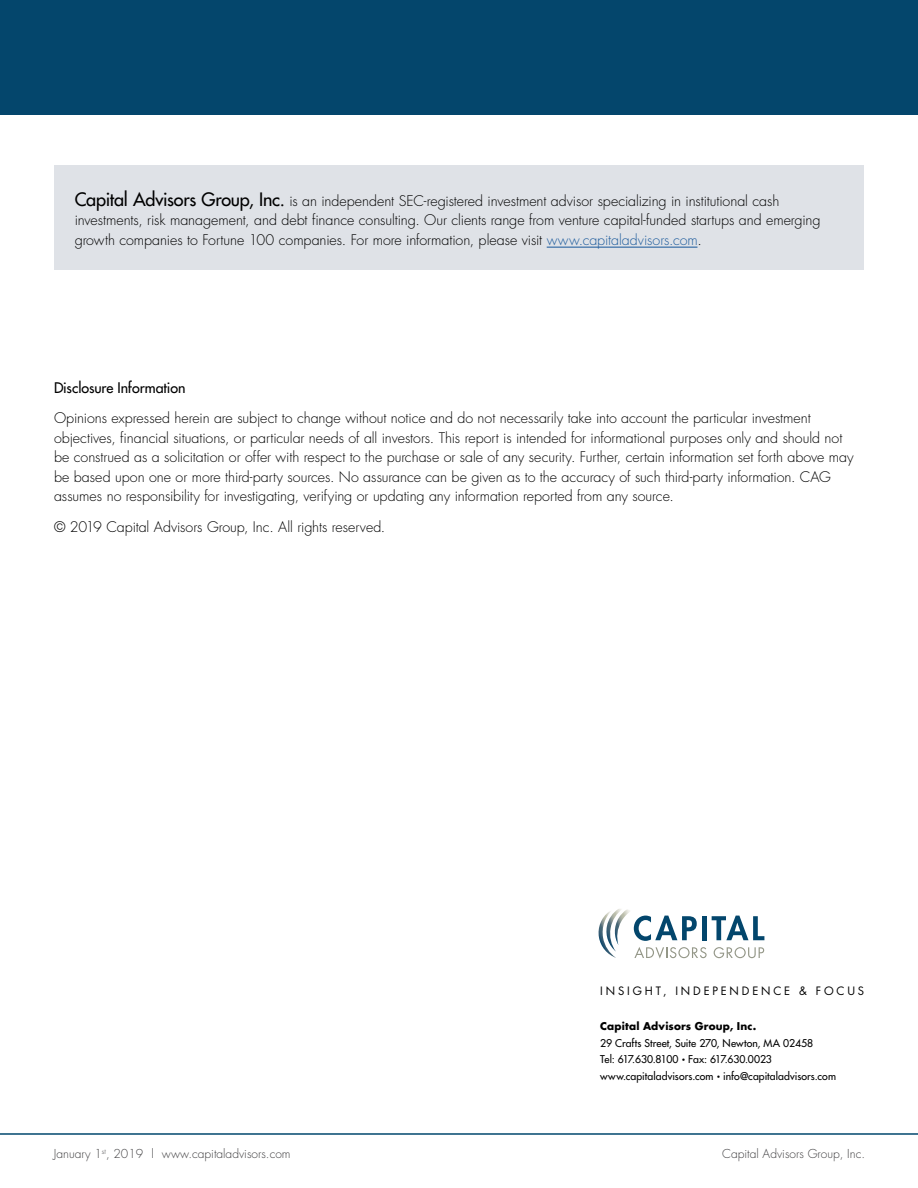
<style>
.page{position:relative;width:918px;height:1188px;background:#fff}
.page>*{position:absolute;margin:0;border:0;box-sizing:border-box;transform-origin:0 0}
.t1{font:italic 300 14.25px/19.5px "Futura";letter-spacing:-.005em;color:#000}
.t2{font:14.25px "Futura";letter-spacing:-.005em;color:#000}
.t3{font:italic 300 12px "Futura";color:#414042}
.t4{font:italic 11.25px "Futura";letter-spacing:.25em;color:#000}
.t5{font:10.5px/16.5px "Futura";letter-spacing:.005em;color:#000}
.t6{font:700 10.5px "Futura";letter-spacing:.015em;color:#000}
.s1{font-weight:400;font-style:normal;font-size:18px}
.s2{color:#215e9e}
.s3{font-size:6.15px}
</style>
<div class="page">
<svg style="left:598px;top:909px;width:166px;height:50px"></svg>
<hr style="left:0;top:1133px;width:918px;height:2px;background:#00476d">
<div style="left:0;top:0;width:918px;height:115px;background:#04466c"></div>
<div style="left:54px;top:165px;width:810px;height:105px;background:#dfe2e7"></div>
<hr style="left:547px;top:247px;width:150px;height:1px;background:#215e9e">
<p class="t1" style="left:75px;top:191px;width:747px"><span class="s1">Capital Advisors Group, Inc.</span> is an independent SEC-registered investment advisor specializing in institutional cash investments, risk management, and debt finance consulting. Our clients range from venture capital-funded startups and emerging growth companies to Fortune 100 companies. For more information, please visit <span class="s2">www.capitaladvisors.com</span>.</p>
<p class="t2" style="left:54px;top:379px;width:133px">Disclosure Information</p>
<p class="t1" style="left:54px;top:409px;width:801px">Opinions expressed herein are subject to change without notice and do not necessarily take into account the particular investment objectives, financial situations, or particular needs of all investors. This report is intended for informational purposes only and should not be construed as a solicitation or offer with respect to the purchase or sale of any security. Further, certain information set forth above may be based upon one or more third-party sources. No assurance can be given as to the accuracy of such third-party information. CAG assumes no responsibility for investigating, verifying or updating any information reported from any source.</p>
<p class="t1" style="left:54px;top:517px;width:333px">© 2019 Capital Advisors Group, Inc. All rights reserved.</p>
<p class="t4" style="left:600px;top:983px;width:265px">INSIGHT, INDEPENDENCE &amp; FOCUS</p>
<p class="t6" style="left:600px;top:1019px;width:158px">Capital Advisors Group, Inc.</p>
<p class="t5" style="left:600px;top:1035px;width:237px">29 Crafts Street, Suite 270, Newton, MA 02458<br>Tel: 617.630.8100 <span class="s3">•</span> Fax: 617.630.0023 www.capitaladvisors.com <span class="s3">•</span> info@capitaladvisors.com</p>
<p class="t3" style="left:54px;top:1146px;width:238px">January 1<sup>st</sup>, 2019 | www.capitaladvisors.com</p>
<p class="t3" style="left:722px;top:1145px;width:144px">Capital Advisors Group, Inc.</p>
</div>
